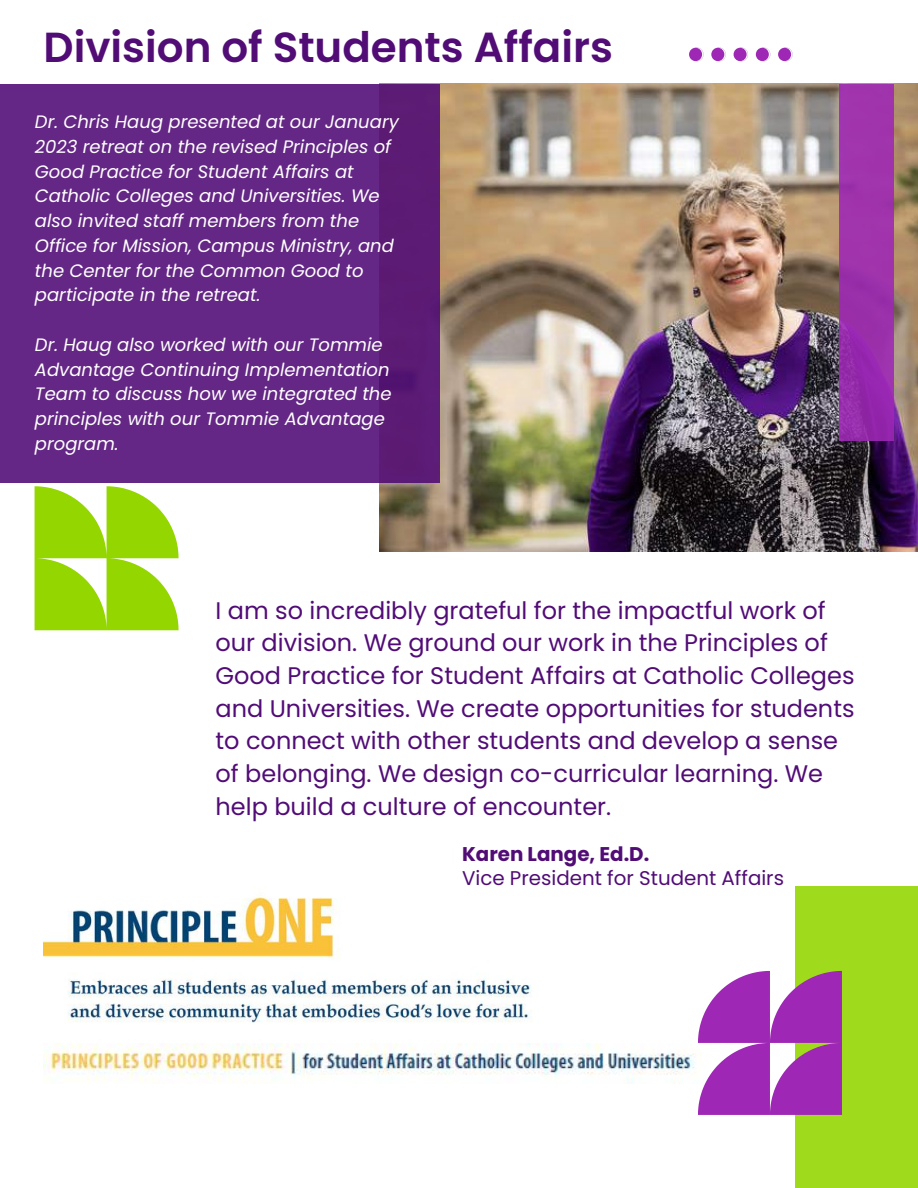
<style>
.page{position:relative;width:918px;height:1188px;background:#fff}
.page>*{position:absolute;margin:0;border:0;box-sizing:border-box;transform-origin:0 0}
.t1{font:600 42px "Poppins";color:#510c76}
.t2{font:24px/32.7px "Poppins";color:#510c76}
.t3{font:19.8px "Poppins";color:#510c76}
.t4{font:700 19.8px "Poppins";color:#510c76}
.t5{font:italic 18px/24.8px "Poppins";color:#fff}
</style>
<div class="page">
<img style="left:380px;top:84px;width:538px;height:468px">
<div style="left:0;top:84px;width:439px;height:399px;background:linear-gradient(to right,#662a89,#60217d)"></div>
<div style="left:795px;top:887px;width:123px;height:301px;background:#a0da1d"></div>
<div style="left:839px;top:84px;width:54px;height:357px;background:linear-gradient(to right,#9b30ac,#9d30ac)"></div>
<img style="left:44px;top:1043px;width:652px;height:41px">
<svg style="left:698px;top:971px;width:144px;height:144px"></svg>
<svg style="left:35px;top:486px;width:144px;height:144px"></svg>
<svg style="left:689px;top:48px;width:104px;height:13px"></svg>
<img style="left:44px;top:895px;width:487px;height:128px">
<h1 class="t1" style="left:44px;top:18px;width:571px">Division of Students Affairs</h1>
<p class="t5" style="left:35px;top:109px;width:365px">Dr. Chris Haug presented at our January 2023 retreat on the revised Principles of Good Practice for Student Affairs at Catholic Colleges and Universities. We also invited staff members from the Office for Mission, Campus Ministry, and the Center for the Common Good to participate in the retreat.</p>
<p class="t5" style="left:35px;top:332px;width:358px">Dr. Haug also worked with our Tommie<br>Advantage Continuing Implementation<br>Team to discuss how we integrated the principles with our Tommie Advantage program.</p>
<p class="t2" style="left:216px;top:594px;width:641px">I am so incredibly grateful for the impactful work of our division. We ground our work in the Principles of Good Practice for Student Affairs at Catholic Colleges and Universities. We create opportunities for students to connect with other students and develop a sense of belonging. We design co-curricular learning. We help build a culture of encounter.</p>
<p class="t4" style="left:462px;top:840px;width:189px">Karen Lange, Ed.D.</p>
<p class="t3" style="left:462px;top:864px;width:323px">Vice President for Student Affairs</p>
</div>
